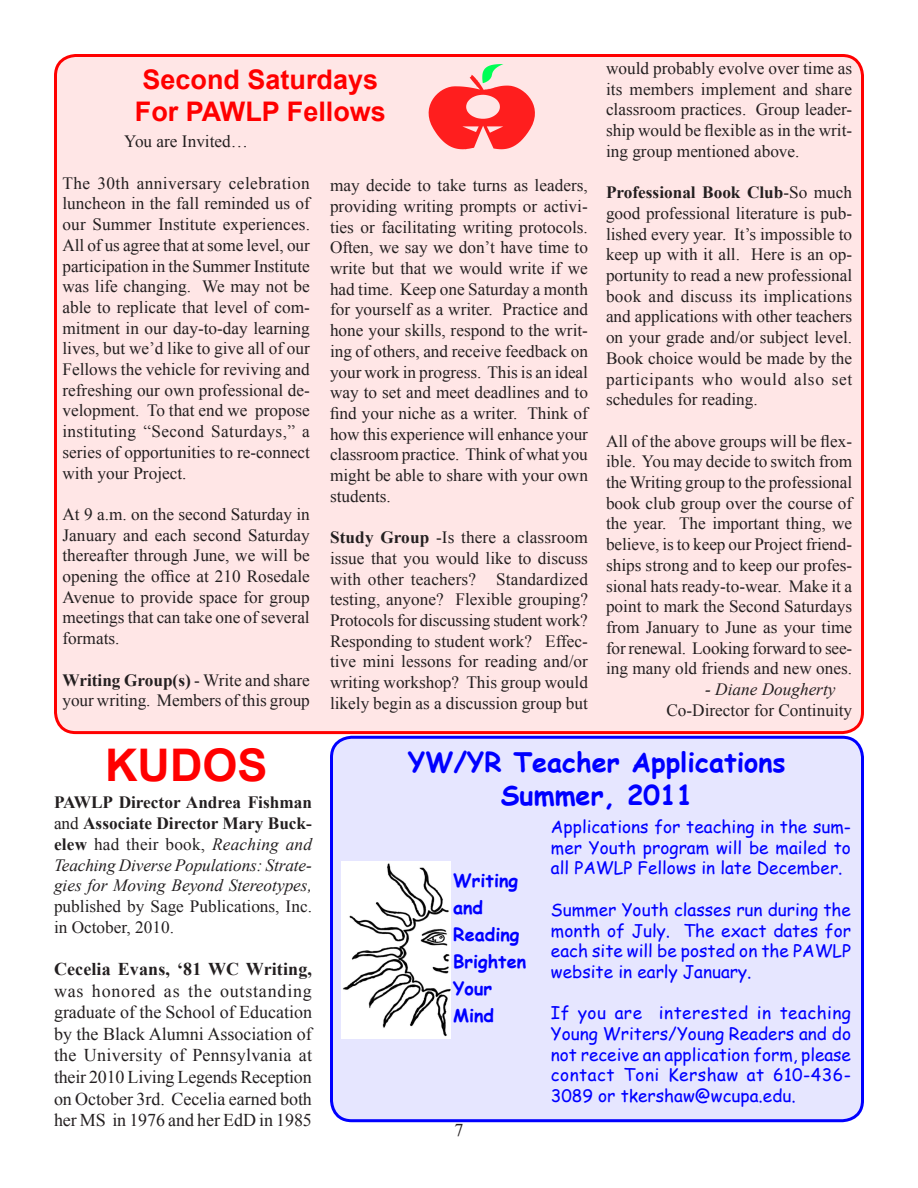
<style>
.page{position:relative;width:918px;height:1188px;background:#fff}
.page>*{position:absolute;margin:0;border:0;box-sizing:border-box;transform-origin:0 0}
.t1{font:700 45px "Arial";color:#f00}
.t2{font:700 27px "Comic Sans MS";color:#00f}
.t3{font:700 27px "Arial";color:#f00}
.t4{font:18px/21.6px "Times New Roman";color:#231f20;text-align:justify}
.t5{font:700 18px "Comic Sans MS";color:#00f}
.AnnsNewsletter{font:17.25px/20.7px "Times New Roman";color:#231f20;text-align:justify}
.t6{font:17.25px/20.7px "Comic Sans MS";color:#00f;text-align:justify}
.AnnsNewsletter-2{font:italic 17.25px/20.7px "Times New Roman";color:#231f20;text-align:justify}
.s1{font-weight:700}
.s2{font-weight:700;font-style:normal}
.s3{font-style:normal}
</style>
<div class="page">
<div style="left:56px;top:56px;width:806px;height:677px;background:#ffe6e6;border-radius:20px"></div>
<div style="left:54px;top:54px;width:810px;height:680px;border:3px solid #f00;border-radius:20px"></div>
<svg style="left:429px;top:64px;width:106px;height:85px"></svg>
<div style="left:332px;top:737px;width:530px;height:384px;background:#e6e6ff;border-radius:20px"></div>
<div style="left:330px;top:736px;width:534px;height:386px;border:3px solid #00f;border-radius:20px"></div>
<img style="left:341px;top:862px;width:110px;height:176px">
<p class="t3" style="left:143px;top:62px;width:237px">Second Saturdays</p>
<p class="t3" style="left:135px;top:94px;width:253px">For PAWLP Fellows</p>
<p class="AnnsNewsletter" style="left:124px;top:131px;width:125px">You are Invited…</p>
<p class="AnnsNewsletter" style="left:62px;top:172px;width:249px">The 30th anniversary celebration luncheon in the fall reminded us of our Summer Institute experiences.<br>All of us agree that at some level, our participation in the Summer Institute was life changing. We may not be able to replicate that level of com&shy;mitment in our day-to-day learning lives, but we’d like to give all of our Fellows the vehicle for reviving and refreshing our own professional de&shy;velopment. To that end we propose instituting “Second Saturdays,” a series of opportunities to re-connect with your Project.</p>
<p class="AnnsNewsletter" style="left:62px;top:504px;width:249px">At 9 a.m. on the second Saturday in January and each second Saturday thereafter through June, we will be opening the office at 210 Rosedale Avenue to provide space for group meetings that can take one of several formats.</p>
<p class="AnnsNewsletter" style="left:62px;top:669px;width:249px"><span class="s1">Writing Group(s)</span> - Write and share your writing. Members of this group</p>
<p class="AnnsNewsletter" style="left:330px;top:175px;width:260px">may decide to take turns as leaders, providing writing prompts or activi&shy;ties or facilitating writing protocols.<br>Often, we say we don’t have time to write but that we would write if we had time. Keep one Saturday a month for yourself as a writer. Practice and hone your skills, respond to the writ&shy;ing of others, and receive feedback on your work in progress. This is an ideal way to set and meet deadlines and to find your niche as a writer. Think of how this experience will enhance your classroom practice. Think of what you might be able to share with your own students.</p>
<p class="AnnsNewsletter" style="left:330px;top:527px;width:260px"><span class="s1">Study Group</span> -Is there a classroom issue that you would like to discuss with other teachers? Standardized testing, anyone? Flexible grouping?<br>Protocols for discussing student work?<br>Responding to student work? Effec&shy;tive mini lessons for reading and/or writing workshop? This group would likely begin as a discussion group but</p>
<p class="AnnsNewsletter" style="left:606px;top:58px;width:248px">would probably evolve over time as its members implement and share classroom practices. Group leader&shy;ship would be flexible as in the writ&shy;ing group mentioned above.</p>
<p class="AnnsNewsletter" style="left:606px;top:182px;width:248px"><span class="s1">Professional Book Club</span>-So much good professional literature is pub&shy;lished every year. It’s impossible to keep up with it all. Here is an op&shy;portunity to read a new professional book and discuss its implications and applications with other teachers on your grade and/or subject level.<br>Book choice would be made by the participants who would also set schedules for reading.</p>
<p class="AnnsNewsletter" style="left:606px;top:430px;width:248px">All of the above groups will be flex&shy;ible. You may decide to switch from the Writing group to the professional book club group over the course of the year. The important thing, we believe, is to keep our Project friend&shy;ships strong and to keep our profes&shy;sional hats ready-to-wear. Make it a point to mark the Second Saturdays from January to June as your time for renewal. Looking forward to see&shy;ing many old friends and new ones.</p>
<p class="AnnsNewsletter-2" style="left:705px;top:679px;width:132px">- Diane Dougherty</p>
<p class="AnnsNewsletter" style="left:666px;top:699px;width:187px">Co-Director for Continuity</p>
<p class="t1" style="left:105px;top:735px;width:164px">KUDOS</p>
<p class="AnnsNewsletter-2" style="left:54px;top:792px;width:260px"><span class="s2">PAWLP Director Andrea Fishman </span><span class="s3">and</span> <span class="s2">Associate Director Mary Buck&shy;elew</span> <span class="s3">had their book,</span> Reaching and Teaching Diverse Populations: Strate&shy;gies for Moving Beyond Stereotypes, <span class="s3">published by Sage Publications, Inc. in October, 2010.</span></p>
<p class="t4" style="left:54px;top:958px;width:260px"><span class="s1">Cecelia Evans, ‘81 WC Writing, </span>was honored as the outstanding graduate of the School of Education by the Black Alumni Association of the University of Pennsylvania at their 2010 Living Legends Reception on October 3rd. Cecelia earned both her MS in 1976 and her EdD in 1985</p>
<p class="t2" style="left:408px;top:742px;width:379px">YW/YR Teacher Applications</p>
<p class="t2" style="left:501px;top:775px;width:194px">Summer, 2011</p>
<p class="t5" style="left:453px;top:867px;width:66px">Writing</p>
<p class="t5" style="left:453px;top:894px;width:31px">and</p>
<p class="t5" style="left:453px;top:921px;width:68px">Reading</p>
<p class="t5" style="left:453px;top:948px;width:74px">Brighten</p>
<p class="t5" style="left:453px;top:975px;width:40px">Your</p>
<p class="t5" style="left:453px;top:1002px;width:42px">Mind</p>
<p class="t4" style="left:454px;top:1119px;width:10px">7</p>
<p class="t6" style="left:551px;top:816px;width:302px">Applications for teaching in the sum&shy;mer Youth program will be mailed to all PAWLP Fellows in late December.</p>
<p class="t6" style="left:551px;top:899px;width:302px">Summer Youth classes run during the month of July. The exact dates for each site will be posted on the PAWLP website in early January.</p>
<p class="t6" style="left:551px;top:1002px;width:302px">If you are interested in teaching Young Writers/Young Readers and do not receive an application form, please contact Toni Kershaw at 610-436- 3089 or tkershaw@wcupa.edu.</p>
</div>
